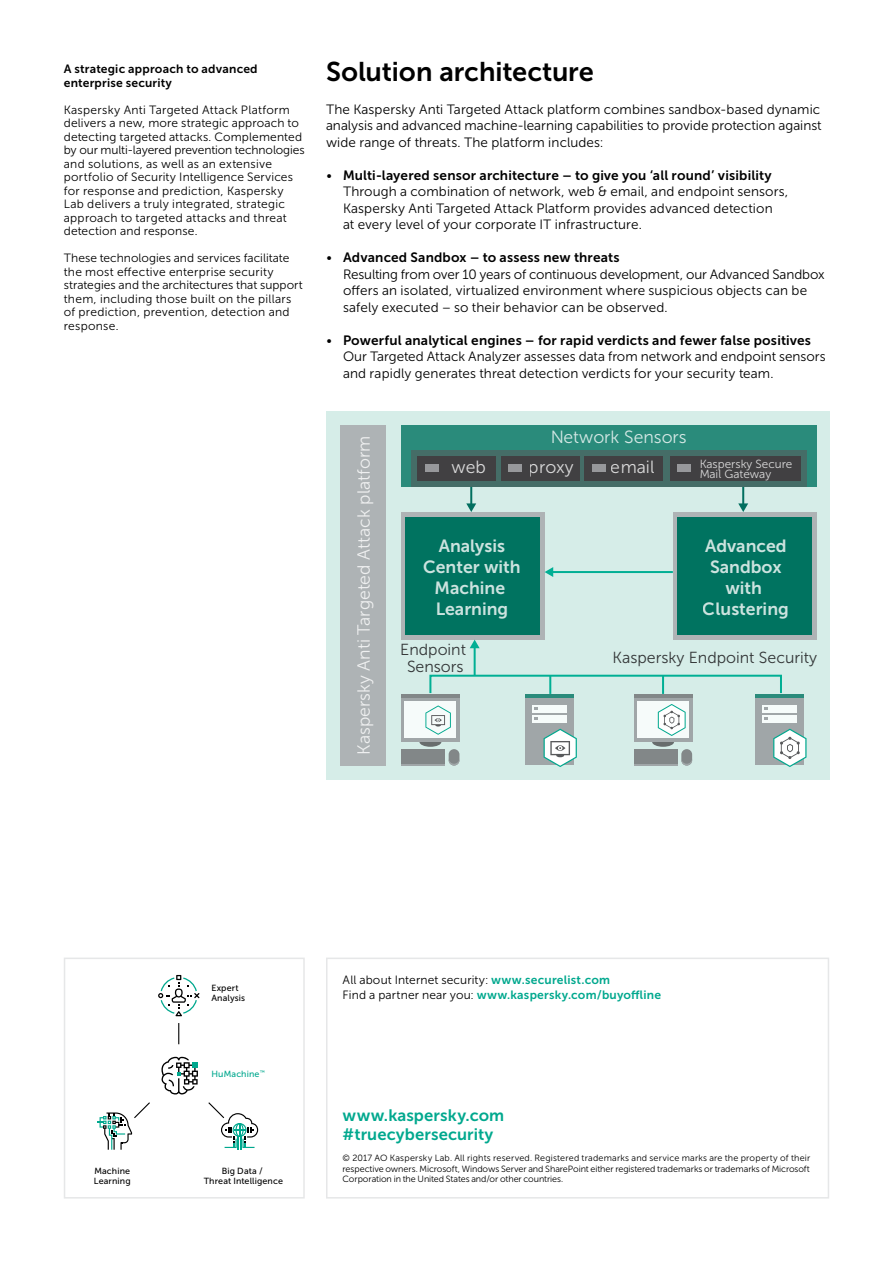
<style>
.page{position:relative;width:893px;height:1263px;background:#fff}
.page>*{position:absolute;margin:0;border:0;box-sizing:border-box;transform-origin:0 0}
.t1{font:27px "Museo Sans Cyrl 700";color:#000}
.t2{font:17.7px/21.1px "Museo Sans 700";color:#fff;text-align:center}
.t3{font:17.7px "Museo Sans 300";color:#fff}
.t4{font:16.5px/19.5px "Museo Sans Cyrl 700";letter-spacing:.005em;color:#00a88e}
.t5{font:15.9px/17.2px "Museo Sans 300";color:#343738;text-align:center}
.t6{font:13.5px/16.5px "Museo Sans Cyrl 300";letter-spacing:.005em;color:#000}
.t7{font:13.5px "Museo Sans Cyrl 700";letter-spacing:.01em;color:#000}
.t8{font:12px/13.5px "Museo Sans Cyrl 300";letter-spacing:.015em;color:#000}
.t9{font:12px "Museo Sans Cyrl 700";letter-spacing:.02em;color:#00a88e}
.t10{font:12px/13.5px "Museo Sans Cyrl 700";letter-spacing:.015em;color:#000}
.t11{font:11.7px/10.6px "Museo Sans 300";color:#fff}
.t12{font:9px/10.5px "Museo Sans Cyrl 300";letter-spacing:-.005em;color:#000;text-align:justify}
.t13{font:8.85px/10.1px "Museo Sans Cyrl 500";letter-spacing:.015em;color:#000}
.t14{font:8.85px "Museo Sans Cyrl 500";letter-spacing:.02em;color:#00a88e}
.s1{font-family:"Museo Sans Cyrl 300"}
.s2{font-family:"Museo Sans Cyrl 700";color:#00a88e}
.s3{font-family:"Museo Sans Cyrl 300";color:#000}
</style>
<div class="page">
<div style="left:64px;top:957px;width:241px;height:241px;border:2px solid #e6e7e8"></div>
<div style="left:326px;top:957px;width:503px;height:241px;border:2px solid #e6e7e8"></div>
<svg style="left:161px;top:1057px;width:37px;height:37px"></svg>
<svg style="left:158px;top:975px;width:41px;height:41px"></svg>
<svg style="left:208px;top:1102px;width:50px;height:48px"></svg>
<svg style="left:97px;top:1102px;width:53px;height:48px"></svg>
<svg style="left:178px;top:1023px;width:1px;height:21px"></svg>
<div style="left:326px;top:411px;width:503px;height:369px;background:#d6ede8"></div>
<div style="left:340px;top:425px;width:46px;height:340px;background:#aeb3b5"></div>
<div style="left:401px;top:512px;width:144px;height:128px;background:#aeb3b5"></div>
<div style="left:673px;top:512px;width:143px;height:128px;background:#aeb3b5"></div>
<div style="left:405px;top:517px;width:135px;height:117px;background:#007360"></div>
<div style="left:677px;top:517px;width:135px;height:117px;background:#007360"></div>
<div style="left:401px;top:425px;width:415px;height:61px;background:#2a8b7b"></div>
<svg style="left:412px;top:450px;width:395px;height:36px;background:#446964"></svg>
<div style="left:585px;top:456px;width:78px;height:24px;background:#414042"></div>
<div style="left:592px;top:464px;width:14px;height:8px;background:#97989b"></div>
<div style="left:501px;top:456px;width:78px;height:24px;background:#414042"></div>
<div style="left:508px;top:464px;width:14px;height:8px;background:#97989b"></div>
<div style="left:418px;top:456px;width:78px;height:24px;background:#414042"></div>
<div style="left:425px;top:464px;width:13px;height:8px;background:#97989b"></div>
<div style="left:670px;top:456px;width:131px;height:24px;background:#414042"></div>
<div style="left:677px;top:464px;width:14px;height:8px;background:#97989b"></div>
<svg style="left:466px;top:487px;width:10px;height:25px"></svg>
<svg style="left:738px;top:487px;width:10px;height:25px"></svg>
<hr style="left:474px;top:647px;width:2px;height:29px;background:#01af94">
<svg style="left:470px;top:640px;width:10px;height:8px"></svg>
<hr style="left:552px;top:571px;width:121px;height:2px;background:#01af94">
<svg style="left:545px;top:567px;width:8px;height:10px"></svg>
<div style="left:429px;top:675px;width:353px;height:19px;border:2px solid #01af94"></div>
<svg style="left:549px;top:676px;width:2px;height:18px"></svg>
<svg style="left:662px;top:676px;width:2px;height:18px"></svg>
<div style="left:401px;top:749px;width:44px;height:16px;background:#828788"></div>
<div style="left:449px;top:749px;width:10px;height:16px;background:#828788;border-radius:5px"></div>
<svg style="left:449px;top:761px;width:10px;height:4px"></svg>
<svg style="left:419px;top:737px;width:22px;height:10px"></svg>
<div style="left:401px;top:698px;width:59px;height:44px;background:linear-gradient(to right,#a0a6a8,#a0a6a8)"></div>
<div style="left:405px;top:702px;width:51px;height:36px;background:#f6fbfa"></div>
<hr style="left:401px;top:764px;width:44px;height:1px;background:#939598">
<hr style="left:401px;top:694px;width:59px;height:4px;background:#828788">
<div style="left:634px;top:749px;width:44px;height:16px;background:#828788"></div>
<div style="left:681px;top:749px;width:11px;height:16px;background:#828788;border-radius:5px"></div>
<svg style="left:681px;top:758px;width:11px;height:7px"></svg>
<svg style="left:652px;top:737px;width:22px;height:10px"></svg>
<div style="left:634px;top:698px;width:58px;height:44px;background:linear-gradient(to right,#a0a6a8,#a0a6a8)"></div>
<div style="left:637px;top:702px;width:52px;height:36px;background:#f6fbfa"></div>
<hr style="left:634px;top:764px;width:44px;height:1px;background:#939598">
<hr style="left:634px;top:694px;width:58px;height:4px;background:#828788">
<div style="left:526px;top:698px;width:48px;height:67px;background:#a0a6a8"></div>
<svg style="left:532px;top:715px;width:35px;height:8px"></svg>
<div style="left:532px;top:705px;width:35px;height:8px;background:#f6fbfa"></div>
<hr style="left:526px;top:694px;width:48px;height:4px;background:#2a8b7b">
<svg style="left:534px;top:707px;width:4px;height:3px"></svg>
<div style="left:755px;top:698px;width:48px;height:67px;background:#a0a6a8"></div>
<svg style="left:762px;top:715px;width:35px;height:8px"></svg>
<div style="left:762px;top:705px;width:35px;height:8px;background:#f6fbfa"></div>
<hr style="left:755px;top:694px;width:48px;height:4px;background:#2a8b7b">
<svg style="left:764px;top:707px;width:4px;height:3px"></svg>
<svg style="left:658px;top:704px;width:28px;height:32px"></svg>
<svg style="left:773px;top:729px;width:33px;height:38px"></svg>
<svg style="left:425px;top:705px;width:26px;height:30px"></svg>
<svg style="left:544px;top:729px;width:33px;height:38px"></svg>
<p class="t10" style="left:64px;top:63px;width:195px">A strategic approach to advanced enterprise security</p>
<p class="t8" style="left:64px;top:103px;width:242px">Kaspersky Anti Targeted Attack Platform delivers a new, more strategic approach to detecting targeted attacks. Complemented by our multi-layered prevention technologies and solutions, as well as an extensive portfolio of Security Intelligence Services for response and prediction, Kaspersky Lab delivers a truly integrated, strategic approach to targeted attacks and threat detection and response.</p>
<p class="t8" style="left:64px;top:252px;width:240px">These technologies and services facilitate the most effective enterprise security strategies and the architectures that support them, including those built on the pillars of prediction, prevention, detection and response.</p>
<h1 class="t1" style="left:326px;top:57px;width:269px">Solution architecture</h1>
<p class="t6" style="left:326px;top:101px;width:497px;text-align:justify">The Kaspersky Anti Targeted Attack platform combines sandbox-based dynamic analysis and advanced machine-learning capabilities to provide protection against wide range of threats. The platform includes:</p>
<p class="t7" style="left:326px;top:168px;width:447px"><span class="s1">•</span> Multi-layered sensor architecture – to give you ‘all round’ visibility</p>
<p class="t6" style="left:343px;top:184px;width:447px">Through a combination of network, web &amp; email, and endpoint sensors,<br>Kaspersky Anti Targeted Attack Platform provides advanced detection<br>at every level of your corporate IT infrastructure.</p>
<p class="t7" style="left:326px;top:250px;width:295px"><span class="s1">•</span> Advanced Sandbox – to assess new threats</p>
<p class="t6" style="left:343px;top:266px;width:483px">Resulting from over 10 years of continuous development, our Advanced Sandbox offers an isolated, virtualized environment where suspicious objects can be safely executed – so their behavior can be observed.</p>
<p class="t7" style="left:326px;top:333px;width:487px"><span class="s1">•</span> Powerful analytical engines – for rapid verdicts and fewer false positives</p>
<p class="t6" style="left:343px;top:349px;width:484px">Our Targeted Attack Analyzer assesses data from network and endpoint sensors and rapidly generates threat detection verdicts for your security team.</p>
<h2 class="t3" style="left:354px;top:755px;width:321px;rotate:-90deg">Kaspersky Anti Targeted Attack platform</h2>
<h2 class="t3" style="left:550px;top:428px;width:138px">Network Sensors</h2>
<h2 class="t3" style="left:452px;top:457px;width:36px">web</h2>
<h2 class="t3" style="left:529px;top:457px;width:46px">proxy</h2>
<h2 class="t2" style="left:423px;top:535px;width:99px">Analysis<br>Center with<br>Machine<br>Learning</h2>
<h2 class="t3" style="left:611px;top:457px;width:45px">email</h2>
<p class="t11" style="left:699px;top:458px;width:95px">Kaspersky Secure<br>Mail Gateway</p>
<h2 class="t2" style="left:703px;top:535px;width:87px">Advanced<br>Sandbox with<br>Clustering</h2>
<p class="t5" style="left:400px;top:641px;width:67px">Endpoint<br>Sensors</p>
<p class="t5" style="left:612px;top:649px;width:206px">Kaspersky Endpoint Security</p>
<p class="t13" style="left:94px;top:1166px;width:38px">Machine<br>Learning</p>
<p class="t13" style="left:211px;top:983px;width:35px">Expert<br>Analysis</p>
<p class="t14" style="left:211px;top:1069px;width:55px">HuMachine<sup>™</sup></p>
<p class="t13" style="left:204px;top:1166px;width:81px;text-align:center">Big Data /<br>Threat Intelligence</p>
<p class="t8" style="left:343px;top:973px;width:269px">All about Internet security: <span class="s2">www.securelist.com</span></p>
<p class="t9" style="left:343px;top:988px;width:320px"><span class="s3">Find a partner near you:</span> www.kaspersky.com/buyoffline</p>
<p class="t4" style="left:343px;top:1105px;width:163px">www.kaspersky.com #truecybersecurity</p>
<p class="t12" style="left:343px;top:1153px;width:469px">© 2017 AO Kaspersky Lab. All rights reserved. Registered trademarks and service marks are the property of their respective owners. Microsoft, Windows Server and SharePoint either registered trademarks or trademarks of Microsoft Corporation in the United States and/or other countries.</p>
</div>
